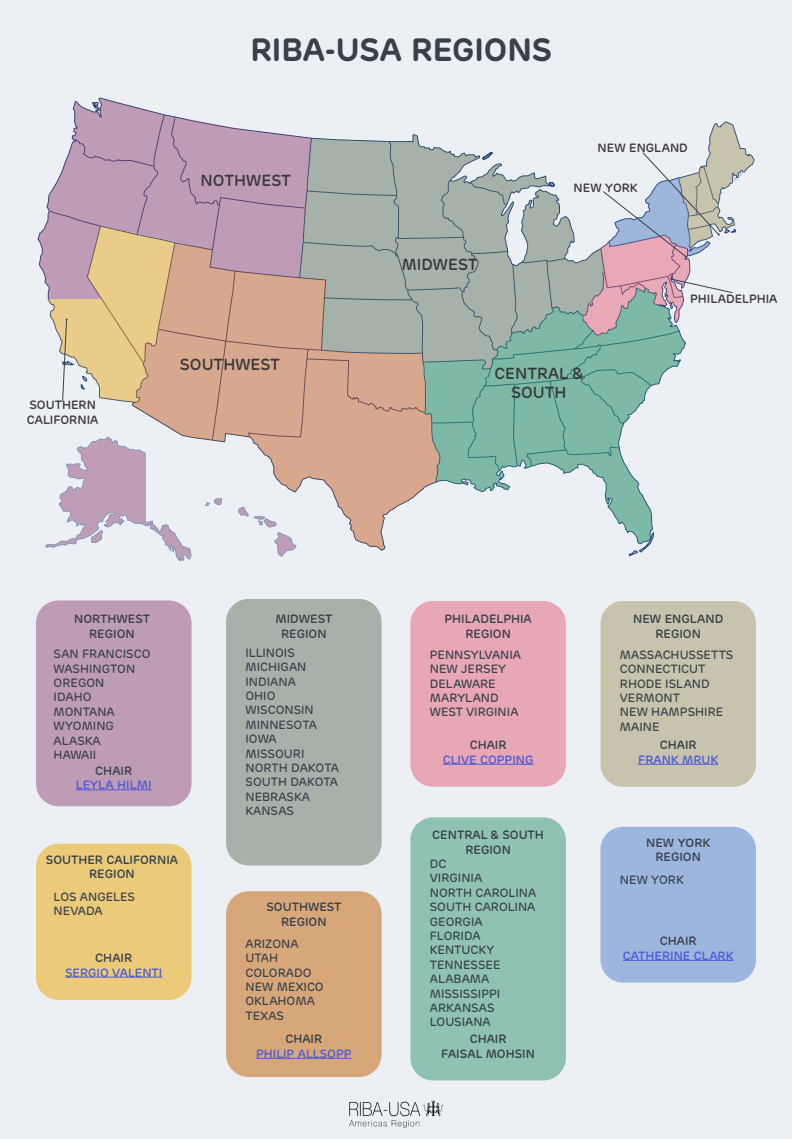
<style>
.page{position:relative;width:792px;height:1139px;background:#fff}
.page>*{position:absolute;margin:0;border:0;box-sizing:border-box;transform-origin:0 0}
.t1{font:700 32px "Rubrik New";letter-spacing:-.005em;color:#37414a}
.t2{font:600 16px/19.2px "Rubrik New";color:#39393b;text-align:center}
.t3{font:500 12px/14.4px "Rubrik New";color:#37414a}
.t4{font:600 12px/14.4px "Rubrik New";color:#37414a;text-align:center}
.t5{font:600 12px "Rubrik New";color:#4f5cd6}
.t6{font:600 12px/14.4px "Rubrik New";color:#39393b}
</style>
<div class="page">
<div style="left:0;top:0;width:792px;height:1138px;background:#eceff3"></div>
<img style="left:349px;top:1100px;width:94px;height:28px">
<svg style="left:38px;top:98px;width:125px;height:186px"></svg>
<div style="left:600px;top:601px;width:156px;height:185px;background:#c8c3ac;border-radius:23px"></div>
<div style="left:226px;top:599px;width:156px;height:266px;background:#a6b1a9;border-radius:23px"></div>
<div style="left:410px;top:601px;width:156px;height:185px;background:#e8a7b5;border-radius:23px"></div>
<div style="left:410px;top:817px;width:156px;height:263px;background:#8fc2b3;border-radius:23px"></div>
<div style="left:600px;top:826px;width:156px;height:156px;background:#9cb6de;border-radius:23px"></div>
<div style="left:226px;top:891px;width:156px;height:186px;background:#d7a779;border-radius:23px"></div>
<div style="left:36px;top:843px;width:156px;height:157px;background:#ebcb79;border-radius:23px"></div>
<div style="left:36px;top:600px;width:156px;height:206px;background:#bf9cb5;border-radius:23px"></div>
<hr style="left:76px;top:789px;width:76px;height:1px;background:#4f5cd6">
<hr style="left:256px;top:1058px;width:96px;height:1px;background:#4f5cd6">
<hr style="left:65px;top:977px;width:97px;height:1px;background:#4f5cd6">
<hr style="left:623px;top:960px;width:111px;height:1px;background:#4f5cd6">
<hr style="left:443px;top:764px;width:91px;height:1px;background:#4f5cd6">
<hr style="left:638px;top:764px;width:80px;height:1px;background:#4f5cd6">
<svg style="left:46px;top:114px;width:708px;height:446px"></svg>
<h1 class="t1" style="left:250px;top:30px;width:303px">RIBA-USA REGIONS</h1>
<h2 class="t2" style="left:200px;top:171px;width:92px">NOTHWEST</h2>
<h2 class="t2" style="left:402px;top:255px;width:77px">MIDWEST</h2>
<p class="t6" style="left:598px;top:140px;width:92px">NEW ENGLAND</p>
<p class="t6" style="left:574px;top:180px;width:66px">NEW YORK</p>
<p class="t6" style="left:690px;top:291px;width:89px">PHILADELPHIA</p>
<p class="t6" style="left:27px;top:398px;width:73px">SOUTHERN<br>CALIFORNIA</p>
<h2 class="t2" style="left:180px;top:354px;width:102px">SOUTHWEST</h2>
<p class="t4" style="left:74px;top:612px;width:77px">NORTHWEST<br>REGION</p>
<p class="t3" style="left:54px;top:647px;width:98px">SAN FRANCISCO<br>WASHINGTON<br>OREGON<br>IDAHO<br>MONTANA<br>WYOMING<br>ALASKA<br>HAWAII</p>
<p class="t4" style="left:95px;top:763px;width:38px">CHAIR</p>
<p class="t5" style="left:76px;top:777px;width:77px">LEYLA HILMI</p>
<p class="t4" style="left:276px;top:612px;width:58px">MIDWEST<br>REGION</p>
<p class="t3" style="left:246px;top:645px;width:95px">ILLINOIS<br>MICHIGAN<br>INDIANA<br>OHIO<br>WISCONSIN<br>MINNESOTA<br>IOWA<br>MISSOURI<br>NORTH DAKOTA<br>SOUTH DAKOTA<br>NEBRASKA<br>KANSAS</p>
<p class="t4" style="left:46px;top:852px;width:134px">SOUTHER CALIFORNIA<br>REGION</p>
<p class="t3" style="left:54px;top:889px;width:83px">LOS ANGELES<br>NEVADA</p>
<p class="t4" style="left:95px;top:950px;width:38px">CHAIR</p>
<p class="t5" style="left:65px;top:965px;width:99px">SERGIO VALENTI</p>
<p class="t4" style="left:266px;top:900px;width:77px">SOUTHWEST<br>REGION</p>
<p class="t3" style="left:246px;top:936px;width:80px">ARIZONA<br>UTAH<br>COLORADO<br>NEW MEXICO<br>OKLAHOMA<br>TEXAS</p>
<p class="t4" style="left:285px;top:1032px;width:38px">CHAIR</p>
<p class="t5" style="left:256px;top:1046px;width:97px">PHILIP ALLSOPP</p>
<h2 class="t2" style="left:494px;top:363px;width:90px">CENTRAL &amp;<br>SOUTH</h2>
<p class="t4" style="left:444px;top:612px;width:89px">PHILADELPHIA<br>REGION</p>
<p class="t3" style="left:430px;top:647px;width:93px">PENNSYLVANIA<br>NEW JERSEY<br>DELAWARE<br>MARYLAND<br>WEST VIRGINIA</p>
<p class="t4" style="left:470px;top:738px;width:38px">CHAIR</p>
<p class="t5" style="left:443px;top:752px;width:92px">CLIVE COPPING</p>
<p class="t4" style="left:432px;top:828px;width:113px">CENTRAL &amp; SOUTH<br>REGION</p>
<p class="t3" style="left:430px;top:856px;width:108px">DC<br>VIRGINIA<br>NORTH CAROLINA<br>SOUTH CAROLINA<br>GEORGIA<br>FLORIDA<br>KENTUCKY<br>TENNESSEE<br>ALABAMA<br>MISSISSIPPI<br>ARKANSAS<br>LOUSIANA</p>
<p class="t4" style="left:441px;top:1032px;width:95px">CHAIR<br>FAISAL MOHSIN</p>
<p class="t4" style="left:633px;top:612px;width:92px">NEW ENGLAND<br>REGION</p>
<p class="t3" style="left:620px;top:647px;width:115px">MASSACHUSSETTS<br>CONNECTICUT<br>RHODE ISLAND<br>VERMONT<br>NEW HAMPSHIRE<br>MAINE</p>
<p class="t4" style="left:660px;top:738px;width:38px">CHAIR</p>
<p class="t5" style="left:638px;top:752px;width:82px">FRANK MRUK</p>
<p class="t4" style="left:646px;top:835px;width:66px">NEW YORK<br>REGION</p>
<p class="t3" style="left:620px;top:872px;width:65px">NEW YORK</p>
<p class="t4" style="left:660px;top:934px;width:38px">CHAIR</p>
<p class="t5" style="left:623px;top:948px;width:112px">CATHERINE CLARK</p>
</div>
